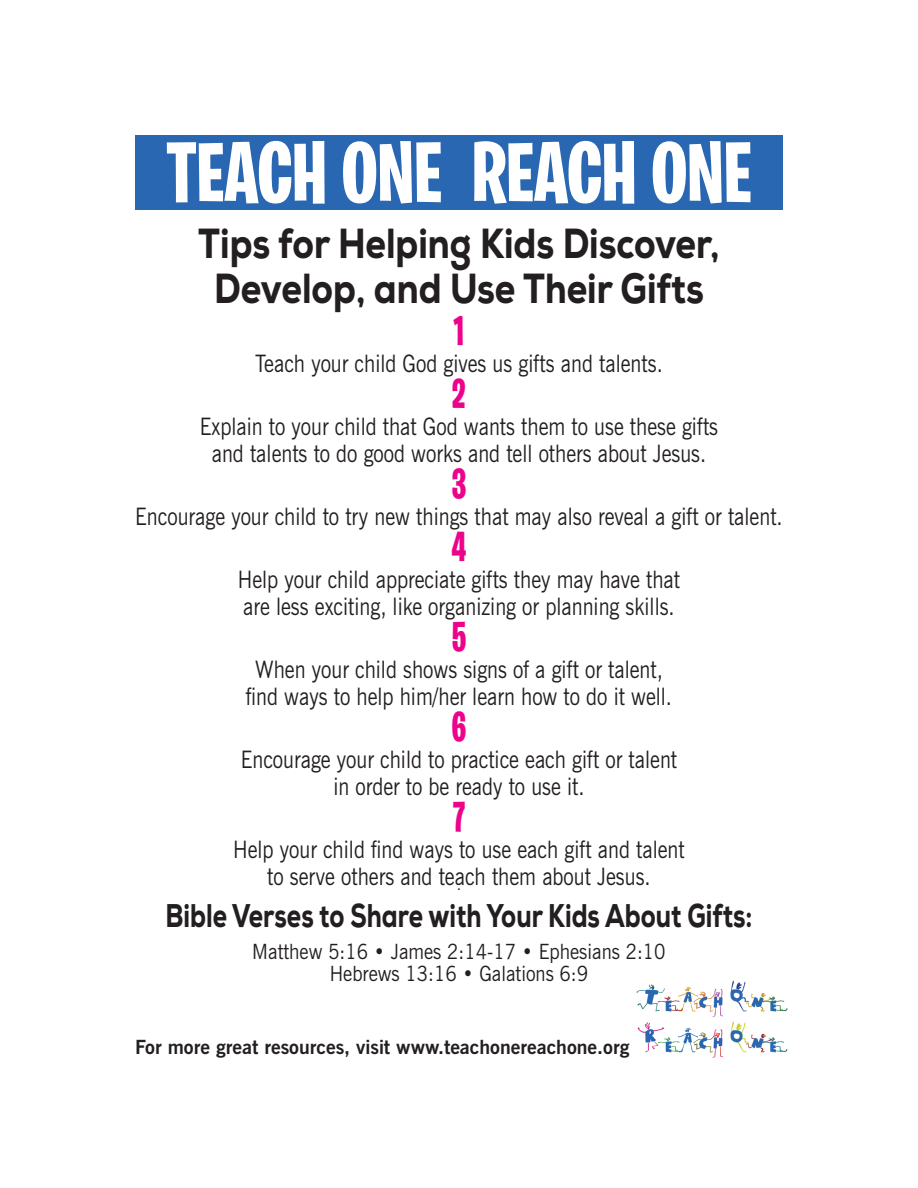
<style>
.page{position:relative;width:918px;height:1188px;background:#fff}
.page>*{position:absolute;margin:0;border:0;box-sizing:border-box;transform-origin:0 0}
.t1{font:700 85.8px "Burbank Big Condensed";color:#fff}
.t2{font:800 42px/45px "Nexa";color:#231f20;text-align:center;scale:.85 1}
.t3{font:700 42px "Burbank Big Condensed";color:#ed028c;scale:.85 1}
.t4{font:800 32.7px "Nexa";color:#231f20;scale:.76 1}
.t5{font:24px/27px "News Gothic BT";color:#231f20;text-align:center;scale:.85 1}
.t6{font:21px/22.5px "News Gothic BT";color:#231f20;text-align:center;scale:.9 1}
.t7{font:700 19.5px "News Gothic BT";color:#231f20}
.t8{font:15px "News Gothic BT";color:#231f20}
</style>
<div class="page">
<div style="left:135px;top:135px;width:648px;height:75px;background:#2a67b2"></div>
<img style="left:636px;top:980px;width:152px;height:78px">
<h1 class="t1" style="left:166px;top:121px;width:587px">TEACH ONE REACH ONE</h1>
<h2 class="t2" style="left:198px;top:221px;width:615px">Tips for Helping Kids Discover,<br>Develop, and Use Their Gifts</h2>
<h2 class="t3" style="left:453px;top:306px;width:15px">1</h2>
<p class="t5" style="left:255px;top:350px;width:481px">Teach your child God gives us gifts and talents.</p>
<h2 class="t3" style="left:452px;top:369px;width:17px">2</h2>
<p class="t5" style="left:200px;top:413px;width:611px">Explain to your child that God wants them to use these gifts and talents to do good works and tell others about Jesus.</p>
<h2 class="t3" style="left:452px;top:459px;width:18px">3</h2>
<p class="t5" style="left:135px;top:503px;width:763px">Encourage your child to try new things that may also reveal a gift or talent.</p>
<h2 class="t3" style="left:452px;top:522px;width:18px">4</h2>
<p class="t5" style="left:238px;top:566px;width:522px;text-align:left">Help your child appreciate gifts they may have that are less exciting, like organizing or planning skills.</p>
<h2 class="t3" style="left:452px;top:612px;width:18px">5</h2>
<p class="t5" style="left:246px;top:656px;width:503px">When your child shows signs of a gift or talent, find ways to help him/her learn how to do it well.</p>
<h2 class="t3" style="left:452px;top:702px;width:18px">6</h2>
<p class="t5" style="left:241px;top:746px;width:515px">Encourage your child to practice each gift or talent in order to be ready to use it.</p>
<h2 class="t3" style="left:453px;top:792px;width:16px">7</h2>
<p class="t5" style="left:233px;top:836px;width:533px">Help your child find ways to use each gift and talent to serve others and teach them about Jesus.</p>
<p class="t8" style="left:457px;top:875px;width:6px">.</p>
<h3 class="t4" style="left:166px;top:895px;width:774px">Bible Verses to Share with Your Kids About Gifts:</h3>
<p class="t6" style="left:252px;top:940px;width:461px">Matthew 5:16 • James 2:14-17 • Ephesians 2:10<br>Hebrews 13:16 • Galations 6:9</p>
<p class="t7" style="left:135px;top:1035px;width:496px">For more great resources, visit www.teachonereachone.org</p>
</div>
